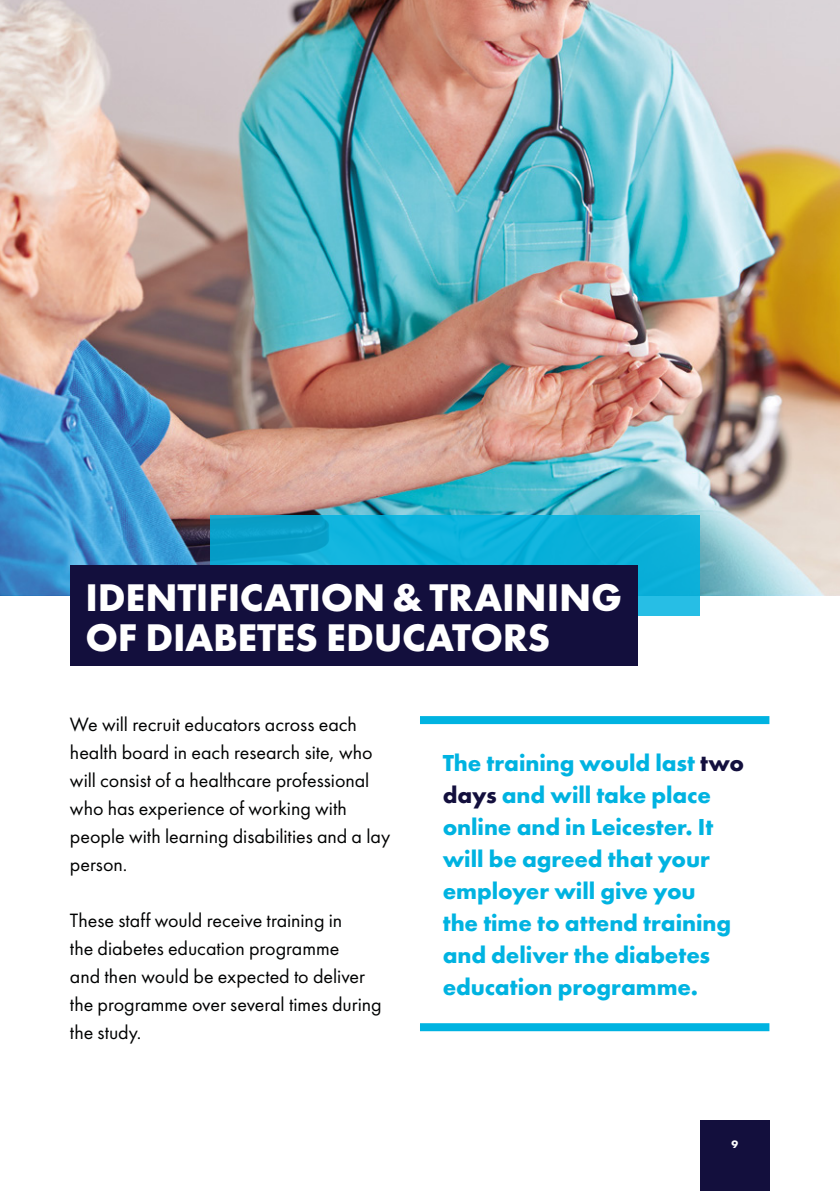
<style>
.page{position:relative;width:840px;height:1191px;background:#fff}
.page>*{position:absolute;margin:0;border:0;box-sizing:border-box;transform-origin:0 0}
.t1{font:700 40px "Futura PT";letter-spacing:-.005em;color:#fff}
.t2{font:700 24px/32px "Futura PT";letter-spacing:-.005em;color:#00b3e1}
.t3{font:20px/28px "Futura PT";color:#010202}
.t4{font:700 11.2px "Futura PT";color:#fff}
.s1{color:#130f3d}
</style>
<div class="page">
<div style="left:699px;top:1120px;width:70px;height:71px;background:#130f3d"></div>
<img style="left:0;top:0;width:839px;height:595px">
<svg style="left:210px;top:515px;width:489px;height:100px;background:#0cadd7"></svg>
<div style="left:70px;top:565px;width:567px;height:101px;background:#130f3d"></div>
<div style="left:420px;top:1023px;width:349px;height:8px;background:#00b3e1"></div>
<div style="left:420px;top:716px;width:349px;height:8px;background:#00b3e1"></div>
<p class="t1" style="left:85px;top:572px;width:538px">IDENTIFICATION &amp; TRAINING</p>
<p class="t1" style="left:85px;top:612px;width:466px">OF DIABETES EDUCATORS</p>
<p class="t3" style="left:70px;top:710px;width:322px">We will recruit educators across each health board in each research site, who will consist of a healthcare professional who has experience of working with people with learning disabilities and a lay person.</p>
<p class="t3" style="left:70px;top:906px;width:313px">These staff would receive training in<br>the diabetes education programme<br>and then would be expected to deliver the programme over several times during the study.</p>
<p class="t2" style="left:442px;top:746px;width:303px">The training would last <span class="s1">two days</span> and will take place online and in Leicester. It will be agreed that your employer will give you<br>the time to attend training and deliver the diabetes education programme.</p>
<p class="t4" style="left:731px;top:1137px;width:8px">9</p>
</div>
